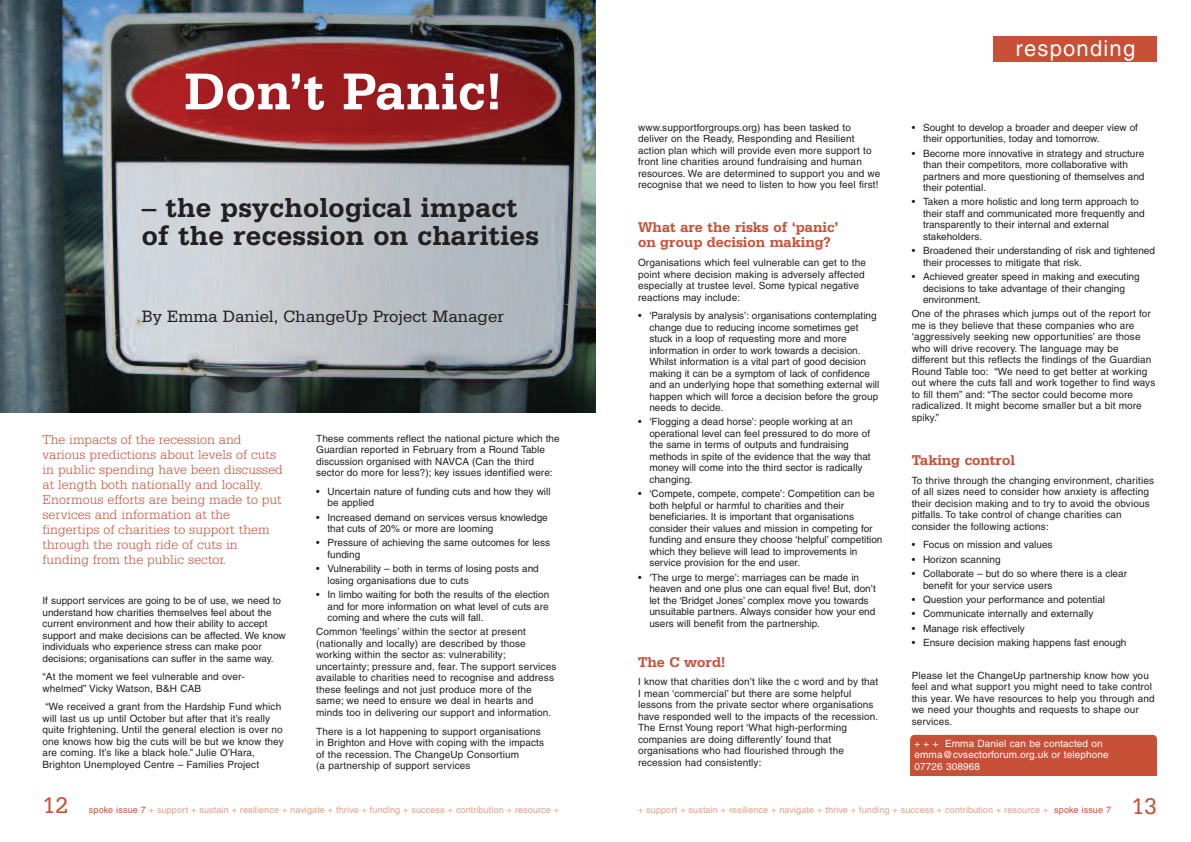
<style>
.page{position:relative;width:1191px;height:842px;background:#fff}
.page>*{position:absolute;margin:0;border:0;box-sizing:border-box;transform-origin:0 0}
.t1{font:700 54.7px "Serifa BT";letter-spacing:.01em;color:#fff}
.t2{font:700 29.1px/27.9px "Serifa BT";letter-spacing:.01em;color:#231f20}
.t3{font:24px "Serifa BT";color:#c75037}
.t4{font:22px "Helvetica";letter-spacing:.055em;color:#fff}
.t5{font:17.5px "Serifa BT";color:#231f20}
.t6{font:700 15px/15px "Serifa BT";color:#c75037}
.t7{font:300 14px/15px "Serifa BT";color:#c75037}
.t8{font:10px/11.5px "Helvetica";color:#231f20}
.t9{font:10px/11.5px "Helvetica";letter-spacing:.01em;color:#fff}
.t10{font:9px "Helvetica";letter-spacing:.01em;color:#dfa086}
.s1{color:#c75037}
</style>
<div class="page">
<img style="left:0;top:0;width:595px;height:412px">
<div style="left:993px;top:36px;width:164px;height:26px;background:#c75037"></div>
<div style="left:910px;top:735px;width:247px;height:19px;background:#c75037;border-radius:4px"></div>
<div style="left:910px;top:741px;width:247px;height:35px;background:#c75037"></div>
<h1 class="t1" style="left:184px;top:74px;width:319px">Don’t Panic!</h1>
<h2 class="t2" style="left:142px;top:196px;width:398px">– the psychological impact of the recession on charities</h2>
<h3 class="t5" style="left:142px;top:311px;width:363px">By Emma Daniel, ChangeUp Project Manager</h3>
<p class="t7" style="left:43px;top:433px;width:242px">The impacts of the recession and various predictions about levels of cuts in public spending have been discussed at length both nationally and locally.<br>Enormous efforts are being made to put services and information at the fingertips of charities to support them through the rough ride of cuts in funding from the public sector.</p>
<p class="t8" style="left:43px;top:596px;width:245px">If support services are going to be of use, we need to understand how charities themselves feel about the current environment and how their ability to accept support and make decisions can be affected. We know individuals who experience stress can make poor decisions; organisations can suffer in the same way.</p>
<p class="t8" style="left:43px;top:672px;width:204px">“At the moment we feel vulnerable and over&shy;whelmed” Vicky Watson, B&amp;H CAB</p>
<p class="t8" style="left:43px;top:702px;width:243px">“We received a grant from the Hardship Fund which will last us up until October but after that it’s really quite frightening. Until the general election is over no one knows how big the cuts will be but we know they are coming. It’s like a black hole.” Julie O’Hara, Brighton Unemployed Centre – Families Project</p>
<p class="t8" style="left:316px;top:433px;width:245px">These comments reflect the national picture which the Guardian reported in February from a Round Table discussion organised with NAVCA (Can the third sector do more for less?); key issues identified were:</p>
<p class="t8" style="left:327px;top:486px;width:224px;text-indent:-11px">• Uncertain nature of funding cuts and how they will be applied</p>
<p class="t8" style="left:327px;top:512px;width:222px;text-indent:-11px">• Increased demand on services versus knowledge that cuts of 20% or more are looming</p>
<p class="t8" style="left:327px;top:538px;width:224px;text-indent:-11px">• Pressure of achieving the same outcomes for less funding</p>
<p class="t8" style="left:327px;top:564px;width:213px;text-indent:-11px">• Vulnerability – both in terms of losing posts and losing organisations due to cuts</p>
<p class="t8" style="left:327px;top:590px;width:223px;text-align:justify;text-indent:-11px">• In limbo waiting for both the results of the election and for more information on what level of cuts are coming and where the cuts will fall.</p>
<p class="t8" style="left:316px;top:627px;width:242px">Common ‘feelings’ within the sector at present (nationally and locally) are described by those working within the sector as: vulnerability; uncertainty; pressure and, fear. The support services available to charities need to recognise and address these feelings and not just produce more of the same; we need to ensure we deal in hearts and minds too in delivering our support and information.</p>
<p class="t8" style="left:316px;top:726px;width:229px">There is a lot happening to support organisations in Brighton and Hove with coping with the impacts of the recession. The ChangeUp Consortium<br>(a partnership of support services</p>
<p class="t8" style="left:638px;top:122px;width:244px">www.supportforgroups.org) has been tasked to deliver on the Ready, Responding and Resilient action plan which will provide even more support to front line charities around fundraising and human resources. We are determined to support you and we recognise that we need to listen to how you feel first!</p>
<h3 class="t6" style="left:638px;top:221px;width:202px">What are the risks of ‘panic’ on group decision making?</h3>
<p class="t8" style="left:638px;top:258px;width:229px">Organisations which feel vulnerable can get to the point where decision making is adversely affected especially at trustee level. Some typical negative reactions may include:</p>
<p class="t8" style="left:649px;top:311px;width:231px;text-indent:-11px">• ‘Paralysis by analysis’: organisations contemplating change due to reducing income sometimes get stuck in a loop of requesting more and more information in order to work towards a decision.<br>Whilst information is a vital part of good decision making it can be a symptom of lack of confidence and an underlying hope that something external will happen which will force a decision before the group needs to decide.</p>
<p class="t8" style="left:649px;top:417px;width:223px;text-indent:-11px">• ‘Flogging a dead horse’: people working at an operational level can feel pressured to do more of the same in terms of outputs and fundraising methods in spite of the evidence that the way that money will come into the third sector is radically changing.</p>
<p class="t8" style="left:649px;top:489px;width:235px;text-indent:-11px">• ‘Compete, compete, compete’: Competition can be both helpful or harmful to charities and their beneficiaries. It is important that organisations consider their values and mission in competing for funding and ensure they choose ‘helpful’ competition which they believe will lead to improvements in service provision for the end user.</p>
<p class="t8" style="left:649px;top:572px;width:228px;text-indent:-11px">• ‘The urge to merge’: marriages can be made in heaven and one plus one can equal five! But, don’t let the ‘Bridget Jones’ complex move you towards unsuitable partners. Always consider how your end users will benefit from the partnership.</p>
<h3 class="t6" style="left:638px;top:655px;width:89px">The C word!</h3>
<p class="t8" style="left:638px;top:677px;width:242px">I know that charities don’t like the c word and by that I mean ‘commercial’ but there are some helpful lessons from the private sector where organisations have responded well to the impacts of the recession.<br>The Ernst Young report ‘What high-performing companies are doing differently’ found that organisations who had flourished through the recession had consistently:</p>
<h3 class="t4" style="left:1015px;top:40px;width:121px">responding</h3>
<p class="t8" style="left:923px;top:122px;width:216px;text-indent:-11px">• Sought to develop a broader and deeper view of their opportunities, today and tomorrow.</p>
<p class="t8" style="left:923px;top:148px;width:223px;text-indent:-11px">• Become more innovative in strategy and structure than their competitors, more collaborative with partners and more questioning of themselves and their potential.</p>
<p class="t8" style="left:923px;top:197px;width:223px;text-indent:-11px">• Taken a more holistic and long term approach to their staff and communicated more frequently and transparently to their internal and external stakeholders.</p>
<p class="t8" style="left:923px;top:246px;width:233px;text-indent:-11px">• Broadened their understanding of risk and tightened their processes to mitigate that risk.</p>
<p class="t8" style="left:923px;top:272px;width:218px;text-indent:-11px">• Achieved greater speed in making and executing decisions to take advantage of their changing environment.</p>
<p class="t8" style="left:911px;top:309px;width:245px">One of the phrases which jumps out of the report for me is they believe that these companies who are ‘aggressively seeking new opportunities’ are those who will drive recovery. The language may be different but this reflects the findings of the Guardian Round Table too: “We need to get better at working out where the cuts fall and work together to find ways to fill them” and: “The sector could become more radicalized. It might become smaller but a bit more spiky.”</p>
<h3 class="t6" style="left:911px;top:454px;width:105px">Taking control</h3>
<p class="t8" style="left:911px;top:475px;width:244px">To thrive through the changing environment, charities of all sizes need to consider how anxiety is affecting their decision making and to try to avoid the obvious pitfalls. To take control of change charities can consider the following actions:</p>
<p class="t8" style="left:911px;top:540px;width:142px">• Focus on mission and values</p>
<p class="t8" style="left:911px;top:554px;width:90px">• Horizon scanning</p>
<p class="t8" style="left:923px;top:569px;width:205px;text-indent:-11px">• Collaborate – but do so where there is a clear benefit for your service users</p>
<p class="t8" style="left:911px;top:594px;width:195px">• Question your performance and potential</p>
<p class="t8" style="left:911px;top:609px;width:183px">• Communicate internally and externally</p>
<p class="t8" style="left:911px;top:623px;width:115px">• Manage risk effectively</p>
<p class="t8" style="left:911px;top:637px;width:216px">• Ensure decision making happens fast enough</p>
<p class="t8" style="left:911px;top:670px;width:244px">Please let the ChangeUp partnership know how you feel and what support you might need to take control this year. We have resources to help you through and we need your thoughts and requests to shape our services.</p>
<p class="t9" style="left:914px;top:738px;width:196px">+ + + Emma Daniel can be contacted on emma@cvsectorforum.org.uk or telephone<br>07726 308968</p>
<h3 class="t3" style="left:43px;top:798px;width:27px">12</h3>
<p class="t10" style="left:89px;top:806px;width:472px"><span class="s1">spoke issue 7</span> + support + sustain + resilience + navigate + thrive + funding + success + contribution + resource +</p>
<p class="t10" style="left:638px;top:807px;width:474px">+ support + sustain + resilience + navigate + thrive + funding + success + contribution + resource + <span class="s1">spoke issue 7</span></p>
<h3 class="t3" style="left:1131px;top:798px;width:27px">13</h3>
</div>
